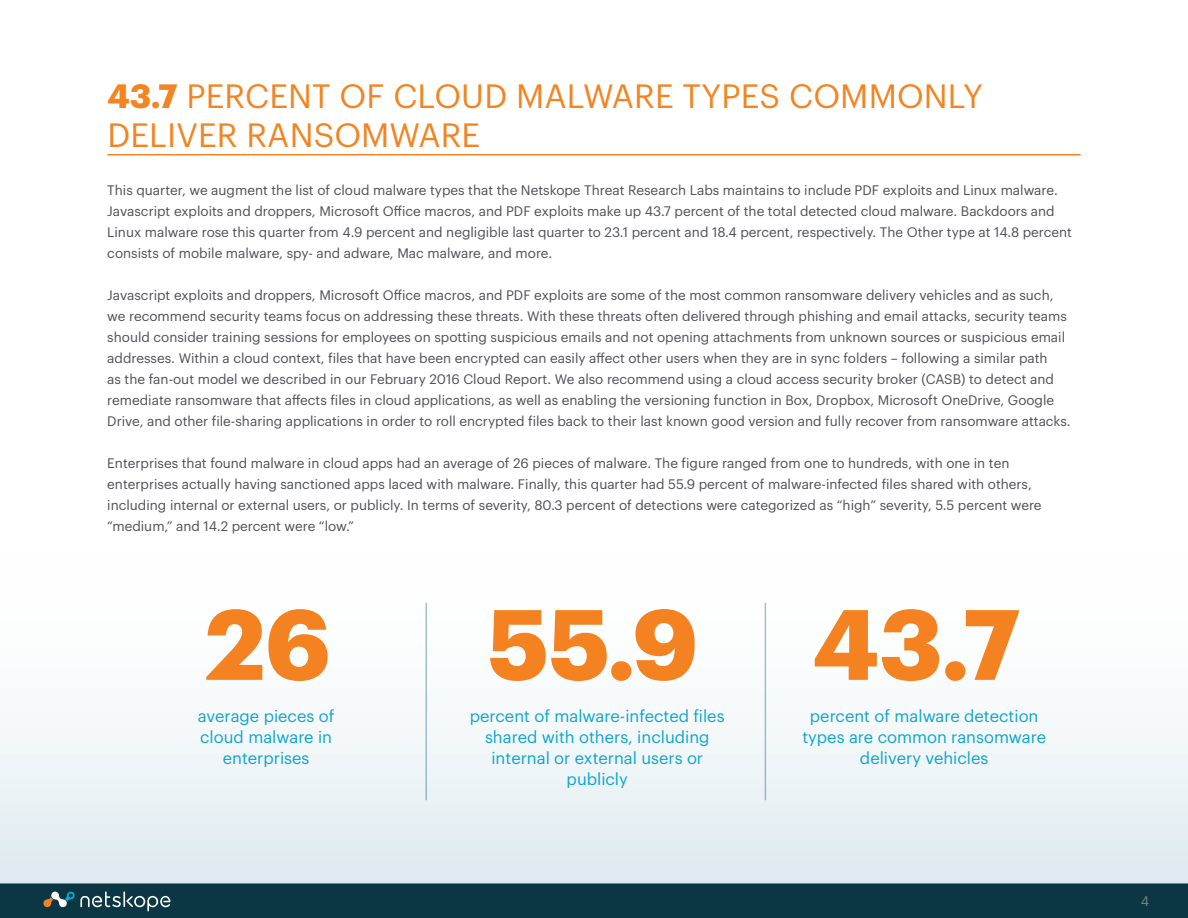
<style>
.page{position:relative;width:1188px;height:918px;background:#fff}
.page>*{position:absolute;margin:0;border:0;box-sizing:border-box;transform-origin:0 0}
.Headlines{font:700 97.5px "Graphik";color:#f58220}
.Main_Titles{font:33px/39px "Graphik";letter-spacing:.005em;color:#f38421}
.Headlines-2{font:16.5px/21px "Graphik";color:#0ca6ce;text-align:center}
.t1{font:13.5px/21px "Graphik";color:#4d4f54}
.t2{font:13.5px "Graphik";color:#808285}
.s1{font-weight:700}
</style>
<div class="page">
<div style="left:0;top:883px;width:1188px;height:35px;background:#0a3743"></div>
<div style="left:0;top:487px;width:1188px;height:396px;background:linear-gradient(to bottom,#fff,#e3edf2)"></div>
<svg style="left:43px;top:891px;width:127px;height:20px"></svg>
<hr style="left:107px;top:154px;width:974px;height:1px;background:#f38421">
<hr style="left:426px;top:603px;width:1px;height:197px;background:#146276">
<hr style="left:765px;top:603px;width:1px;height:197px;background:#146276">
<p class="Main_Titles" style="left:107px;top:74px;width:877px"><span class="s1">43.7</span> PERCENT OF CLOUD MALWARE TYPES COMMONLY<br>DELIVER RANSOMWARE</p>
<p class="t1" style="left:107px;top:179px;width:966px">This quarter, we augment the list of cloud malware types that the Netskope Threat Research Labs maintains to include PDF exploits and Linux malware.<br>Javascript exploits and droppers, Microsoft Office macros, and PDF exploits make up 43.7 percent of the total detected cloud malware. Backdoors and Linux malware rose this quarter from 4.9 percent and negligible last quarter to 23.1 percent and 18.4 percent, respectively. The Other type at 14.8 percent consists of mobile malware, spy- and adware, Mac malware, and more.</p>
<p class="t1" style="left:107px;top:284px;width:965px">Javascript exploits and droppers, Microsoft Office macros, and PDF exploits are some of the most common ransomware delivery vehicles and as such, we recommend security teams focus on addressing these threats. With these threats often delivered through phishing and email attacks, security teams should consider training sessions for employees on spotting suspicious emails and not opening attachments from unknown sources or suspicious email addresses. Within a cloud context, files that have been encrypted can easily affect other users when they are in sync folders – following a similar path<br>as the fan-out model we described in our February 2016 Cloud Report. We also recommend using a cloud access security broker (CASB) to detect and remediate ransomware that affects files in cloud applications, as well as enabling the versioning function in Box, Dropbox, Microsoft OneDrive, Google Drive, and other file-sharing applications in order to roll encrypted files back to their last known good version and fully recover from ransomware attacks.</p>
<p class="t1" style="left:107px;top:452px;width:936px">Enterprises that found malware in cloud apps had an average of 26 pieces of malware. The figure ranged from one to hundreds, with one in ten enterprises actually having sanctioned apps laced with malware. Finally, this quarter had 55.9 percent of malware-infected files shared with others, including internal or external users, or publicly. In terms of severity, 80.3 percent of detections were categorized as “high” severity, 5.5 percent were “medium,” and 14.2 percent were “low.”</p>
<p class="Headlines" style="left:206px;top:569px;width:127px">26</p>
<p class="Headlines" style="left:488px;top:569px;width:212px">55.9</p>
<p class="Headlines" style="left:813px;top:569px;width:208px">43.7</p>
<p class="Headlines-2" style="left:470px;top:704px;width:256px">percent of malware-infected files shared with others, including internal or external users or publicly</p>
<p class="Headlines-2" style="left:802px;top:704px;width:245px">percent of malware detection types are common ransomware delivery vehicles</p>
<p class="Headlines-2" style="left:198px;top:704px;width:138px">average pieces of</p>
<p class="Headlines-2" style="left:200px;top:725px;width:133px">cloud malware in enterprises</p>
<p class="t2" style="left:1141px;top:891px;width:10px">4</p>
</div>
